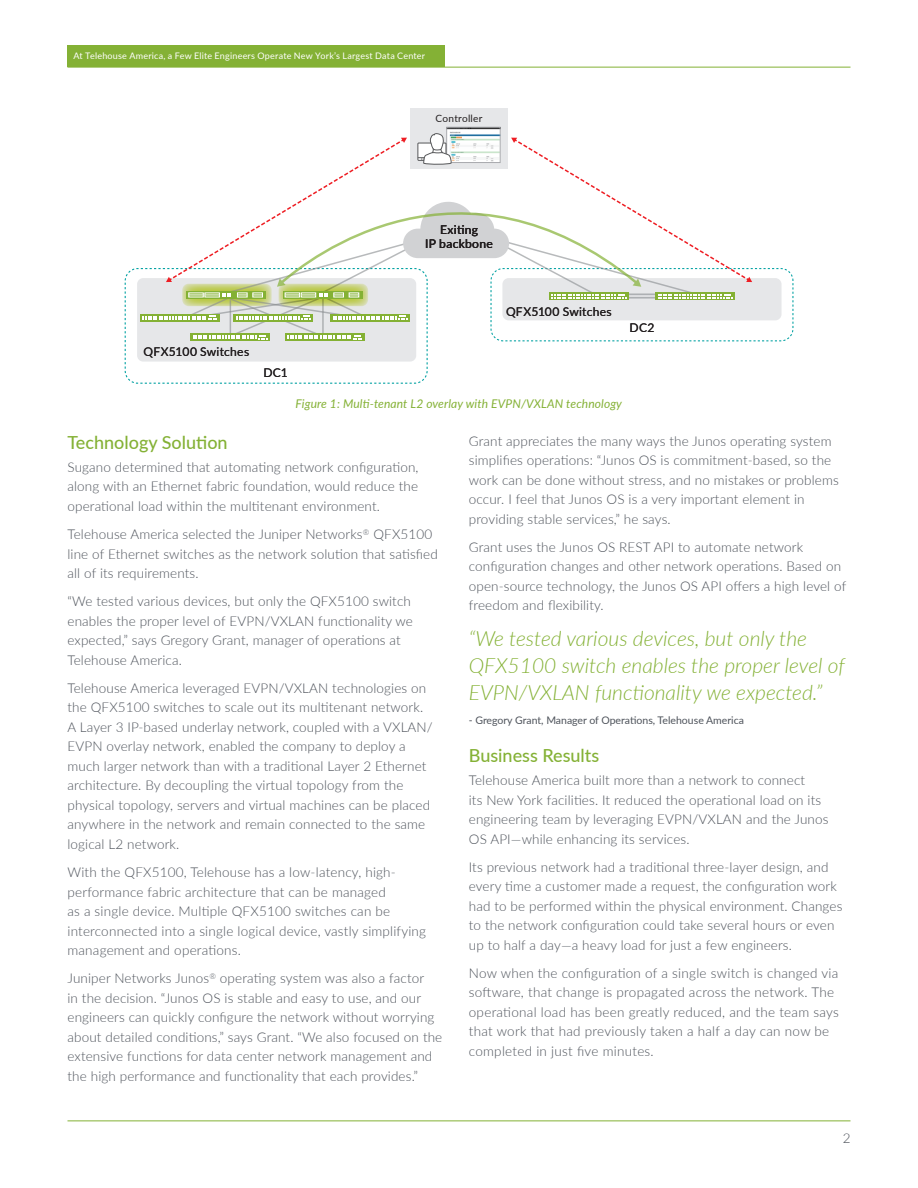
<style>
.page{position:relative;width:918px;height:1188px;background:#fff}
.page>*{position:absolute;margin:0;border:0;box-sizing:border-box;transform-origin:0 0}
.t1{font:italic 300 21px/27px "Lato";color:#84b135}
.t2{font:500 18px "Lato";color:#84b135}
.t3{font:300 13.5px/19.5px "Lato";letter-spacing:.01em;color:#4d525a}
.t4{font:12.15px/14.1px "Lato";letter-spacing:.025em;color:#231f20;text-align:center}
.Figure_Caption{font:italic 12px "Lato";letter-spacing:.01em;color:#84b135}
.Quote_Name{font:10.5px "Lato";color:#4d525a}
.t5{font:10.05px "Lato";letter-spacing:.025em;color:#231f20}
.t6{font:9px "Lato";letter-spacing:.025em;color:#fff}
</style>
<div class="page">
<hr style="left:68px;top:67px;width:782px;height:1px;background:#84b135">
<div style="left:68px;top:46px;width:378px;height:21px;background:#84b135"></div>
<hr style="left:68px;top:1120px;width:782px;height:1px;background:#84b135">
<div style="left:137px;top:278px;width:279px;height:84px;background:#e6e7e9;border-radius:6px"></div>
<div style="left:125px;top:268px;width:303px;height:116px;border:1px dashed #00a1a2;border-radius:12px"></div>
<div style="left:490px;top:268px;width:303px;height:73px;border:1px dashed #00a1a2;border-radius:12px"></div>
<div style="left:411px;top:108px;width:97px;height:60px;background:#e6e7e9"></div>
<div style="left:502px;top:278px;width:280px;height:42px;background:#e6e7e9;border-radius:6px"></div>
<img style="left:448px;top:130px;width:51px;height:3px">
<div style="left:446px;top:127px;width:55px;height:36px;border:1px solid #a8a9ad"></div>
<div style="left:140px;top:314px;width:80px;height:8px;background:#84b134"></div>
<div style="left:190px;top:333px;width:80px;height:8px;background:#84b134"></div>
<div style="left:285px;top:333px;width:80px;height:8px;background:#84b134"></div>
<svg style="left:142px;top:133px;width:610px;height:207px"></svg>
<p class="t6" style="left:73px;top:49px;width:353px">At Telehouse America, a Few Elite Engineers Operate New York’s Largest Data Center</p>
<p class="t5" style="left:436px;top:111px;width:48px">Controller</p>
<p class="t4" style="left:425px;top:222px;width:69px">Exiting<br>IP backbone</p>
<p class="t4" style="left:143px;top:344px;width:107px">QFX5100 Switches</p>
<p class="t4" style="left:506px;top:304px;width:107px">QFX5100 Switches</p>
<p class="t4" style="left:630px;top:320px;width:26px">DC2</p>
<p class="t4" style="left:263px;top:365px;width:26px">DC1</p>
<p class="Figure_Caption" style="left:295px;top:395px;width:328px">Figure 1: Multi-tenant L2 overlay with EVPN/VXLAN technology</p>
<h1 class="t2" style="left:68px;top:430px;width:162px">Technology Solution</h1>
<p class="t3" style="left:68px;top:457px;width:353px;text-align:justify">Sugano determined that automating network configuration, along with an Ethernet fabric foundation, would reduce the operational load within the multitenant environment.</p>
<p class="t3" style="left:68px;top:524px;width:372px">Telehouse America selected the Juniper Networks<sup>®</sup> QFX5100 line of Ethernet switches as the network solution that satisfied all of its requirements.</p>
<p class="t3" style="left:68px;top:591px;width:347px">“We tested various devices, but only the QFX5100 switch enables the proper level of EVPN/VXLAN functionality we expected,” says Gregory Grant, manager of operations at Telehouse America.</p>
<p class="t3" style="left:68px;top:678px;width:367px">Telehouse America leveraged EVPN/VXLAN technologies on the QFX5100 switches to scale out its multitenant network.<br>A Layer 3 IP-based underlay network, coupled with a VXLAN/ EVPN overlay network, enabled the company to deploy a much larger network than with a traditional Layer 2 Ethernet architecture. By decoupling the virtual topology from the physical topology, servers and virtual machines can be placed anywhere in the network and remain connected to the same logical L2 network.</p>
<p class="t3" style="left:68px;top:862px;width:360px">With the QFX5100, Telehouse has a low-latency, high&shy;performance fabric architecture that can be managed<br>as a single device. Multiple QFX5100 switches can be interconnected into a single logical device, vastly simplifying management and operations.</p>
<p class="t3" style="left:68px;top:968px;width:376px">Juniper Networks Junos<sup>®</sup> operating system was also a factor<br>in the decision. “Junos OS is stable and easy to use, and our engineers can quickly configure the network without worrying about detailed conditions,” says Grant. “We also focused on the extensive functions for data center network management and the high performance and functionality that each provides.”</p>
<p class="t3" style="left:469px;top:431px;width:371px">Grant appreciates the many ways the Junos operating system simplifies operations: “Junos OS is commitment-based, so the work can be done without stress, and no mistakes or problems occur. I feel that Junos OS is a very important element in providing stable services,” he says.</p>
<p class="t3" style="left:469px;top:537px;width:379px">Grant uses the Junos OS REST API to automate network configuration changes and other network operations. Based on open-source technology, the Junos OS API offers a high level of freedom and flexibility.</p>
<p class="t1" style="left:469px;top:624px;width:378px">“We tested various devices, but only the<br>QFX5100 switch enables the proper level of<br>EVPN/VXLAN functionality we expected.”</p>
<p class="Quote_Name" style="left:469px;top:713px;width:277px">- Gregory Grant, Manager of Operations, Telehouse America</p>
<h1 class="t2" style="left:469px;top:743px;width:132px">Business Results</h1>
<p class="t3" style="left:469px;top:770px;width:361px">Telehouse America built more than a network to connect<br>its New York facilities. It reduced the operational load on its engineering team by leveraging EVPN/VXLAN and the Junos OS API—while enhancing its services.</p>
<p class="t3" style="left:469px;top:857px;width:375px">Its previous network had a traditional three-layer design, and every time a customer made a request, the configuration work had to be performed within the physical environment. Changes to the network configuration could take several hours or even up to half a day—a heavy load for just a few engineers.</p>
<p class="t3" style="left:469px;top:963px;width:371px">Now when the configuration of a single switch is changed via software, that change is propagated across the network. The operational load has been greatly reduced, and the team says that work that had previously taken a half a day can now be completed in just five minutes.</p>
<p class="t3" style="left:843px;top:1128px;width:9px">2</p>
</div>
